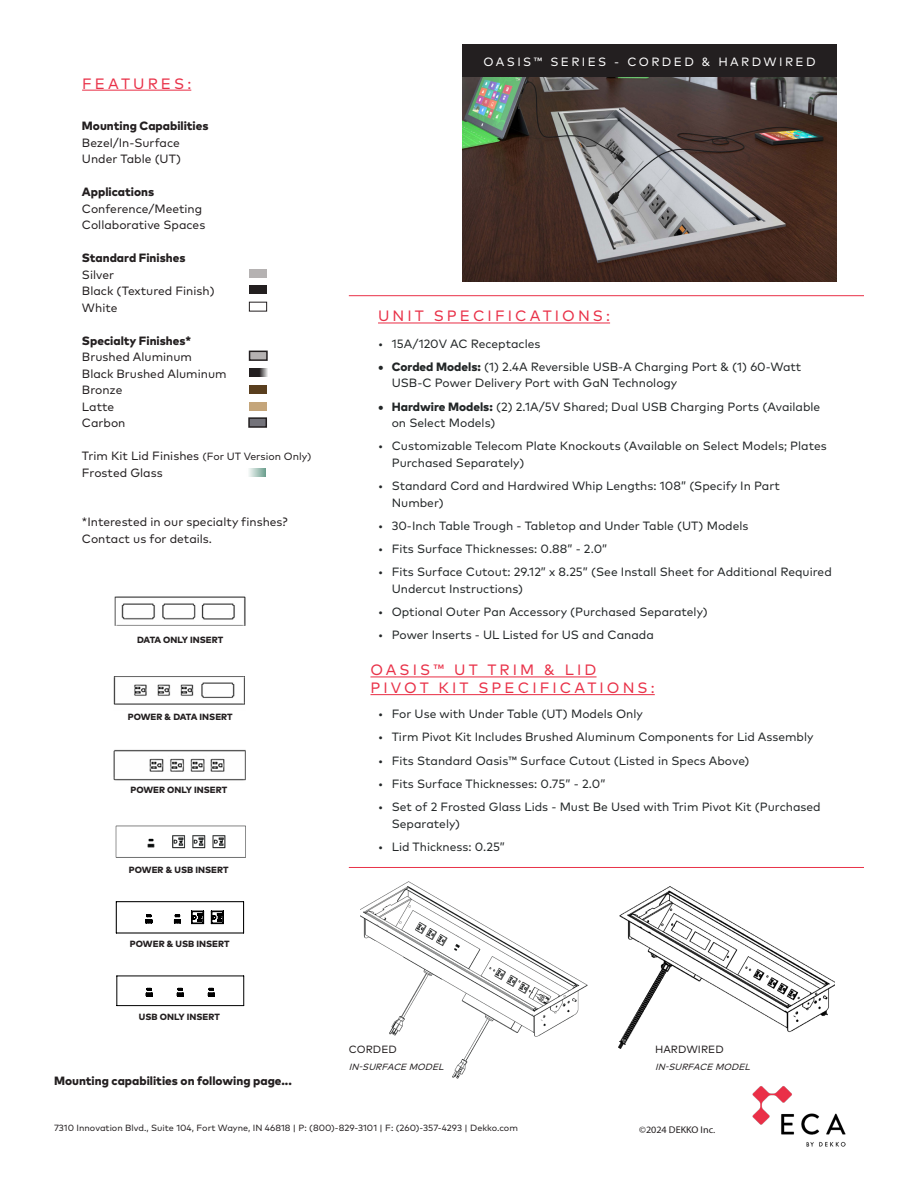
<style>
.page{position:relative;width:918px;height:1188px;background:#fff}
.page>*{position:absolute;margin:0;border:0;box-sizing:border-box;transform-origin:0 0}
.t1{font:15px/17.7px "Mark OT";letter-spacing:.205em;color:#e93148}
.t2{font:12px/16.5px "Mark OT";color:#222627}
.t3{font:12px/16.5px "Mark OT";color:#231f20}
.t4{font:800 12px "Mark OT";color:#231f20}
.t5{font:12px "Mark OT";letter-spacing:.2em;color:#fff}
.t6{font:10.5px "Mark OT";letter-spacing:.005em;color:#231f20}
.t7{font:9.75px "Myriad Pro";color:#231f20;scale:1.04 1}
.t8{font:9px "Mark OT";color:#231f20}
.t9{font:800 9px "Mark OT";letter-spacing:.005em;color:#231f20}
.t10{font:italic 9px "Mark OT";color:#231f20}
.s1{font-size:10.5px}
.s2{font-weight:800}
</style>
<div class="page">
<img style="left:753px;top:1086px;width:92px;height:60px">
<div style="left:463px;top:45px;width:374px;height:32px;background:#231f20"></div>
<hr style="left:82px;top:90px;width:109px;height:1px;background:#e93148">
<img style="left:463px;top:78px;width:374px;height:204px">
<div style="left:249px;top:302px;width:18px;height:9px;border:1px solid #231f20"></div>
<div style="left:249px;top:285px;width:17px;height:9px;background:#231f20"></div>
<hr style="left:349px;top:295px;width:515px;height:1px;background:#e93148">
<hr style="left:378px;top:322px;width:232px;height:1px;background:#e93148">
<hr style="left:370px;top:676px;width:227px;height:1px;background:#e93148">
<hr style="left:370px;top:694px;width:285px;height:1px;background:#e93148">
<hr style="left:349px;top:867px;width:515px;height:1px;background:#e93148">
<img style="left:618px;top:887px;width:217px;height:162px">
<div style="left:249px;top:269px;width:18px;height:9px;background:#b5b2b2"></div>
<div style="left:250px;top:351px;width:17px;height:9px;background:#b5b2b2"></div>
<div style="left:249px;top:351px;width:19px;height:10px;border:2px solid #231f20"></div>
<svg style="left:249px;top:368px;width:19px;height:9px"></svg>
<div style="left:249px;top:385px;width:18px;height:9px;background:#593e1e"></div>
<div style="left:249px;top:402px;width:17px;height:9px;background:#c4a57a"></div>
<div style="left:249px;top:418px;width:17px;height:9px;background:#74737a"></div>
<div style="left:248px;top:417px;width:19px;height:11px;border:2px solid #231f20"></div>
<svg style="left:249px;top:468px;width:17px;height:8px"></svg>
<img style="left:361px;top:881px;width:227px;height:198px">
<img style="left:113px;top:676px;width:132px;height:29px">
<img style="left:113px;top:749px;width:133px;height:32px">
<img style="left:114px;top:596px;width:132px;height:30px">
<img style="left:115px;top:825px;width:131px;height:33px">
<svg style="left:116px;top:975px;width:128px;height:31px"></svg>
<svg style="left:115px;top:901px;width:130px;height:33px"></svg>
<p class="t1" style="left:82px;top:74px;width:111px">FEATURES:</p>
<p class="t4" style="left:82px;top:118px;width:128px">Mounting Capabilities</p>
<p class="t3" style="left:82px;top:134px;width:101px">Bezel/In-Surface<br>Under Table (UT)</p>
<p class="t4" style="left:82px;top:184px;width:74px">Applications</p>
<p class="t3" style="left:82px;top:200px;width:125px">Conference/Meeting<br>Collaborative Spaces</p>
<p class="t4" style="left:82px;top:250px;width:105px">Standard Finishes</p>
<p class="t3" style="left:82px;top:266px;width:134px">Silver<br>Black (Textured Finish)<br>White</p>
<p class="t4" style="left:82px;top:332px;width:111px">Specialty Finishes*</p>
<p class="t3" style="left:82px;top:348px;width:146px">Brushed Aluminum<br>Black Brushed Aluminum<br>Bronze<br>Latte<br>Carbon</p>
<p class="t3" style="left:82px;top:447px;width:231px">Trim Kit Lid Finishes <span class="s1">(For UT Version Only)<br></span>Frosted Glass</p>
<p class="t3" style="left:82px;top:513px;width:207px">*Interested in our specialty finshes?<br>Contact us for details.</p>
<p class="t9" style="left:137px;top:634px;width:88px">DATA ONLY INSERT</p>
<p class="t9" style="left:128px;top:711px;width:107px">POWER &amp; DATA INSERT</p>
<p class="t9" style="left:130px;top:784px;width:99px">POWER ONLY INSERT</p>
<p class="t9" style="left:129px;top:864px;width:101px">POWER &amp; USB INSERT</p>
<p class="t9" style="left:130px;top:938px;width:101px">POWER &amp; USB INSERT</p>
<p class="t9" style="left:139px;top:1011px;width:83px">USB ONLY INSERT</p>
<p class="t4" style="left:54px;top:1073px;width:239px">Mounting capabilities on following page...</p>
<p class="t5" style="left:484px;top:54px;width:334px">OASIS™ SERIES - CORDED &amp; HARDWIRED</p>
<p class="t1" style="left:378px;top:307px;width:233px">UNIT SPECIFICATIONS:</p>
<p class="t2" style="left:378px;top:335px;width:164px">• 15A/120V AC Receptacles</p>
<p class="t2" style="left:392px;top:358px;width:411px;text-indent:-14px"><span class="s2">• Corded Models:</span> (1) 2.4A Reversible USB-A Charging Port &amp; (1) 60-Watt<br>USB-C Power Delivery Port with GaN Technology</p>
<p class="t2" style="left:392px;top:398px;width:430px;text-indent:-14px"><span class="s2">• Hardwire Models:</span> (2) 2.1A/5V Shared; Dual USB Charging Ports (Available on Select Models)</p>
<p class="t2" style="left:392px;top:438px;width:437px;text-indent:-14px">• Customizable Telecom Plate Knockouts (Available on Select Models; Plates<br>Purchased Separately)</p>
<p class="t2" style="left:392px;top:477px;width:390px;text-indent:-14px">• Standard Cord and Hardwired Whip Lengths: 108” (Specify In Part<br>Number)</p>
<p class="t2" style="left:378px;top:517px;width:372px">• 30-Inch Table Trough - Tabletop and Under Table (UT) Models</p>
<p class="t2" style="left:378px;top:540px;width:231px">• Fits Surface Thicknesses: 0.88” - 2.0”</p>
<p class="t2" style="left:392px;top:564px;width:442px;text-indent:-14px">• Fits Surface Cutout: 29.12” x 8.25” (See Install Sheet for Additional Required<br>Undercut Instructions)</p>
<p class="t2" style="left:378px;top:603px;width:331px">• Optional Outer Pan Accessory (Purchased Separately)</p>
<p class="t2" style="left:378px;top:627px;width:277px">• Power Inserts - UL Listed for US and Canada</p>
<p class="t1" style="left:370px;top:661px;width:286px">OASIS™ UT TRIM &amp; LID<br>PIVOT KIT SPECIFICATIONS:</p>
<p class="t2" style="left:378px;top:705px;width:266px">• For Use with Under Table (UT) Models Only</p>
<p class="t2" style="left:378px;top:729px;width:437px">• Tirm Pivot Kit Includes Brushed Aluminum Components for Lid Assembly</p>
<p class="t2" style="left:378px;top:752px;width:373px">• Fits Standard Oasis™ Surface Cutout (Listed in Specs Above)</p>
<p class="t2" style="left:378px;top:775px;width:229px">• Fits Surface Thicknesses: 0.75” - 2.0”</p>
<p class="t2" style="left:392px;top:798px;width:431px;text-indent:-14px">• Set of 2 Frosted Glass Lids - Must Be Used with Trim Pivot Kit (Purchased<br>Separately)</p>
<p class="t2" style="left:378px;top:838px;width:128px">• Lid Thickness: 0.25”</p>
<p class="t6" style="left:349px;top:1043px;width:50px">CORDED</p>
<p class="t10" style="left:349px;top:1061px;width:99px">IN-SURFACE MODEL</p>
<p class="t6" style="left:655px;top:1043px;width:70px">HARDWIRED</p>
<p class="t10" style="left:655px;top:1061px;width:99px">IN-SURFACE MODEL</p>
<p class="t8" style="left:54px;top:1122px;width:466px">7310 Innovation Blvd., Suite 104, Fort Wayne, IN 46818 | P: (800)-829-3101 | F: (260)-357-4293 | Dekko.com</p>
<p class="t7" style="left:639px;top:1124px;width:75px">©2024 DEKKO Inc.</p>
</div>
